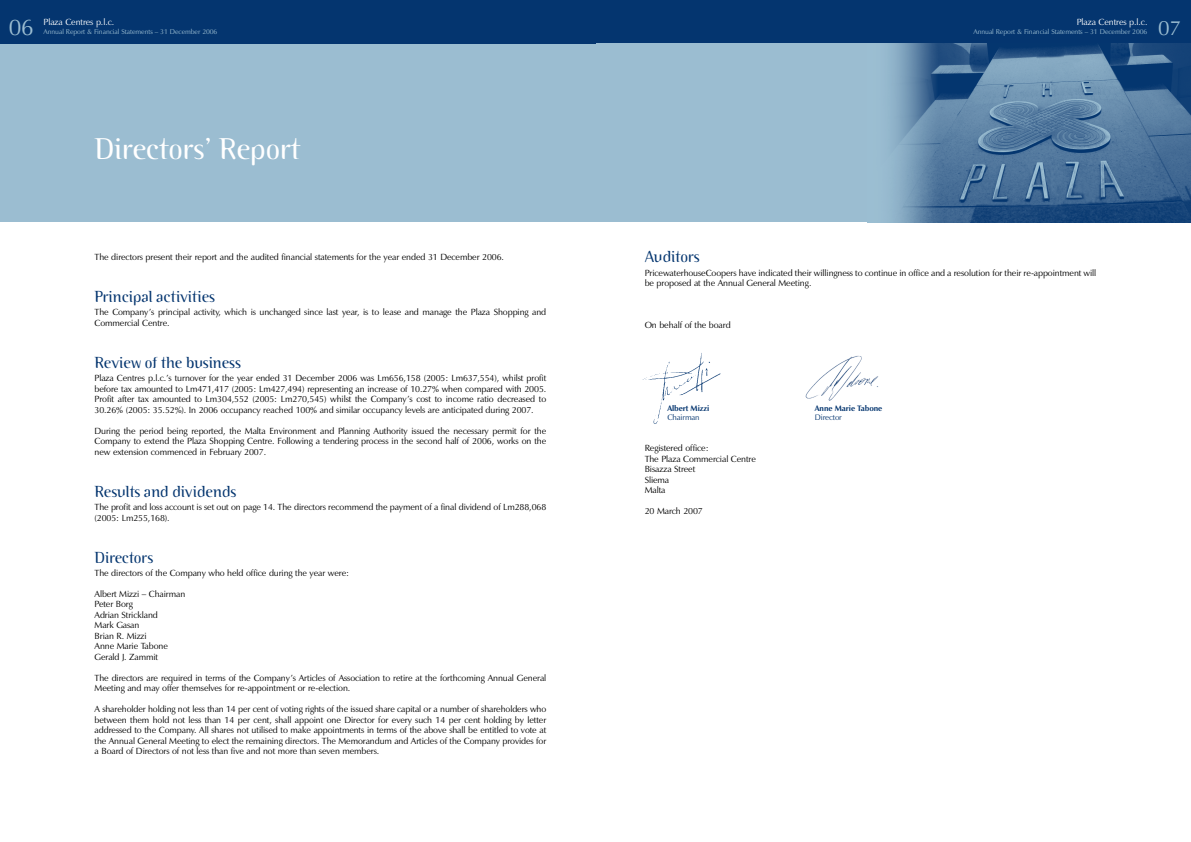
<style>
.page{position:relative;width:1191px;height:842px;background:#fff}
.page>*{position:absolute;margin:0;border:0;box-sizing:border-box;transform-origin:0 0}
.t1{font:300 30px "Binary ITC";color:#fff}
.t2{font:23px "Zapf Humanist 601 BT";color:#9bbdd1}
.t3{font:21px "Zapf Humanist 601 BT";color:#9bbdd1}
.t4{font:300 16px "Binary ITC";color:#04356f}
.t5{font:9px/10.5px "Zapf Humanist 601 BT";letter-spacing:-.01em;color:#000}
.t6{font:9px "Zapf Humanist 601 BT";letter-spacing:-.01em;color:#fff}
.t7{font:700 8px "Zapf Humanist 601 BT";letter-spacing:-.01em;color:#04356f}
.t8{font:8px "Zapf Humanist 601 BT";letter-spacing:-.01em;color:#04356f}
.t9{font:7px "Zapf Humanist 601 BT";letter-spacing:-.01em;color:#9bbdd1}
</style>
<div class="page">
<div style="left:595px;top:1px;width:595px;height:42px;background:#04356f"></div>
<div style="left:0;top:43px;width:1190px;height:179px;background:#9bbdd1"></div>
<img style="left:891px;top:43px;width:299px;height:179px">
<div style="left:0;top:1px;width:595px;height:42px;background:#04356f"></div>
<img style="left:805px;top:355px;width:74px;height:46px">
<img style="left:642px;top:353px;width:79px;height:71px">
<p class="t6" style="left:44px;top:16px;width:72px">Plaza Centres p.l.c.</p>
<p class="t6" style="left:1076px;top:16px;width:72px">Plaza Centres p.l.c.</p>
<p class="t9" style="left:973px;top:27px;width:175px">Annual Report &amp; Financial Statements – 31 December 2006</p>
<h2 class="t2" style="left:9px;top:13px;width:27px">06</h2>
<p class="t9" style="left:44px;top:27px;width:175px">Annual Report &amp; Financial Statements – 31 December 2006</p>
<h3 class="t3" style="left:1158px;top:15px;width:24px">07</h3>
<h1 class="t1" style="left:95px;top:131px;width:208px">Directors’ Report</h1>
<p class="t5" style="left:95px;top:252px;width:411px">The directors present their report and the audited financial statements for the year ended 31 December 2006.</p>
<h3 class="t4" style="left:95px;top:287px;width:122px">Principal activities</h3>
<p class="t5" style="left:95px;top:307px;width:453px">The Company’s principal activity, which is unchanged since last year, is to lease and manage the Plaza Shopping and<br>Commercial Centre.</p>
<h3 class="t4" style="left:95px;top:353px;width:148px">Review of the business</h3>
<p class="t5" style="left:95px;top:373px;width:453px;text-align:justify">Plaza Centres p.l.c.’s turnover for the year ended 31 December 2006 was Lm656,158 (2005: Lm637,554), whilst profit before tax amounted to Lm471,417 (2005: Lm427,494) representing an increase of 10.27% when compared with 2005.<br>Profit after tax amounted to Lm304,552 (2005: Lm270,545) whilst the Company’s cost to income ratio decreased to 30.26% (2005: 35.52%). In 2006 occupancy reached 100% and similar occupancy levels are anticipated during 2007.</p>
<p class="t5" style="left:95px;top:425px;width:453px;text-align:justify">During the period being reported, the Malta Environment and Planning Authority issued the necessary permit for the Company to extend the Plaza Shopping Centre. Following a tendering process in the second half of 2006, works on the new extension commenced in February 2007.</p>
<h3 class="t4" style="left:95px;top:482px;width:143px">Results and dividends</h3>
<p class="t5" style="left:95px;top:502px;width:453px">The profit and loss account is set out on page 14. The directors recommend the payment of a final dividend of Lm288,068 (2005: Lm255,168).</p>
<h3 class="t4" style="left:95px;top:548px;width:60px">Directors</h3>
<p class="t5" style="left:95px;top:567px;width:256px">The directors of the Company who held office during the year were:</p>
<p class="t5" style="left:95px;top:588px;width:92px">Albert Mizzi – Chairman<br>Peter Borg<br>Adrian Strickland<br>Mark Gasan<br>Brian R. Mizzi<br>Anne Marie Tabone<br>Gerald J. Zammit</p>
<p class="t5" style="left:95px;top:672px;width:453px">The directors are required in terms of the Company’s Articles of Association to retire at the forthcoming Annual General<br>Meeting and may offer themselves for re-appointment or re-election.</p>
<p class="t5" style="left:95px;top:704px;width:453px;text-align:justify">A shareholder holding not less than 14 per cent of voting rights of the issued share capital or a number of shareholders who between them hold not less than 14 per cent, shall appoint one Director for every such 14 per cent holding by letter addressed to the Company. All shares not utilised to make appointments in terms of the above shall be entitled to vote at the Annual General Meeting to elect the remaining directors. The Memorandum and Articles of the Company provides for a Board of Directors of not less than five and not more than seven members.</p>
<h3 class="t4" style="left:644px;top:248px;width:57px">Auditors</h3>
<p class="t5" style="left:644px;top:267px;width:453px">PricewaterhouseCoopers have indicated their willingness to continue in office and a resolution for their re-appointment will be proposed at the Annual General Meeting.</p>
<p class="t5" style="left:644px;top:320px;width:88px">On behalf of the board</p>
<p class="t7" style="left:667px;top:403px;width:43px">Albert Mizzi</p>
<p class="t7" style="left:815px;top:403px;width:69px">Anne Marie Tabone</p>
<p class="t8" style="left:667px;top:412px;width:34px">Chairman</p>
<p class="t8" style="left:815px;top:412px;width:29px">Director</p>
<p class="t5" style="left:644px;top:443px;width:113px">Registered office:<br>The Plaza Commercial Centre<br>Bisazza Street<br>Sliema<br>Malta</p>
<p class="t5" style="left:644px;top:506px;width:60px">20 March 2007</p>
</div>
